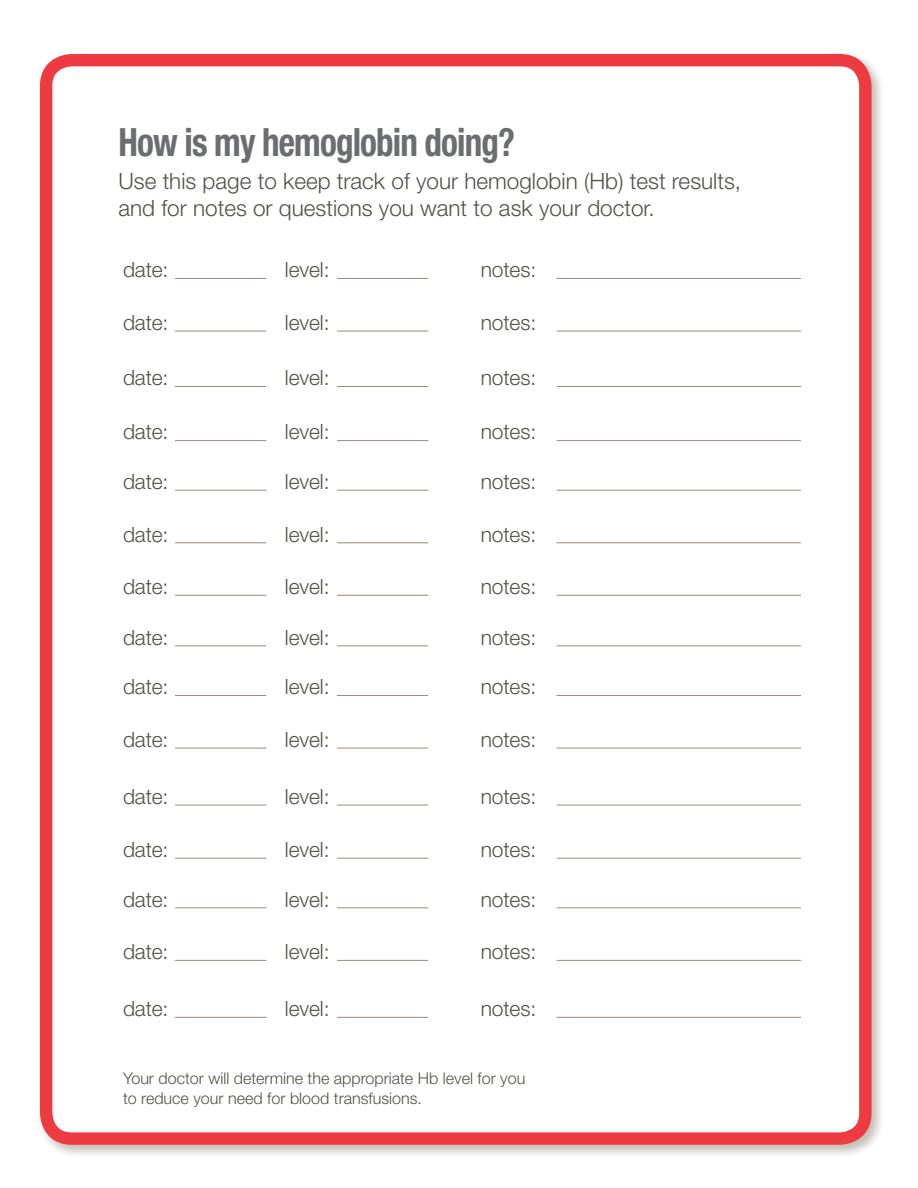
<style>
.page{position:relative;width:918px;height:1188px;background:#fff}
.page>*{position:absolute;margin:0;border:0;box-sizing:border-box;transform-origin:0 0}
.t1{font:700 condensed 39px "Helvetica Neue LT Std";letter-spacing:-.025em;color:#6c6d70;scale:.9 1}
.t2{font:300 22.5px/27px "Helvetica Neue LT Std";color:#535249}
.t3{font:300 21px "Helvetica Neue LT Std";letter-spacing:-.005em;color:#535249}
.t4{font:300 16.2px/19.5px "Helvetica Neue LT Std";color:#535249}
</style>
<div class="page">
<div style="left:37px;top:51px;width:847px;height:1107px;background:#998b7d;opacity:.55"></div>
<div style="left:46px;top:60px;width:819px;height:1079px;background:#fff;border-radius:26px"></div>
<div style="left:40px;top:54px;width:832px;height:1091px;border:12px solid #ee3a41;border-radius:26px"></div>
<hr style="left:175px;top:278px;width:91px;height:1px;background:#998b7d">
<hr style="left:337px;top:278px;width:91px;height:1px;background:#998b7d">
<hr style="left:175px;top:331px;width:91px;height:1px;background:#998b7d">
<hr style="left:337px;top:331px;width:91px;height:1px;background:#998b7d">
<hr style="left:175px;top:386px;width:91px;height:1px;background:#998b7d">
<hr style="left:337px;top:386px;width:91px;height:1px;background:#998b7d">
<hr style="left:175px;top:440px;width:91px;height:1px;background:#998b7d">
<hr style="left:337px;top:440px;width:91px;height:1px;background:#998b7d">
<hr style="left:175px;top:490px;width:91px;height:1px;background:#998b7d">
<hr style="left:337px;top:490px;width:91px;height:1px;background:#998b7d">
<hr style="left:175px;top:542px;width:91px;height:1px;background:#998b7d">
<hr style="left:337px;top:542px;width:91px;height:1px;background:#998b7d">
<hr style="left:175px;top:595px;width:91px;height:1px;background:#998b7d">
<hr style="left:337px;top:595px;width:91px;height:1px;background:#998b7d">
<hr style="left:557px;top:278px;width:244px;height:1px;background:#998b7d">
<hr style="left:557px;top:331px;width:244px;height:1px;background:#998b7d">
<hr style="left:557px;top:386px;width:244px;height:1px;background:#998b7d">
<hr style="left:557px;top:440px;width:244px;height:1px;background:#998b7d">
<hr style="left:557px;top:490px;width:244px;height:1px;background:#998b7d">
<hr style="left:557px;top:542px;width:244px;height:1px;background:#998b7d">
<hr style="left:557px;top:595px;width:244px;height:1px;background:#998b7d">
<hr style="left:175px;top:646px;width:91px;height:1px;background:#998b7d">
<hr style="left:175px;top:858px;width:91px;height:1px;background:#998b7d">
<hr style="left:337px;top:646px;width:91px;height:1px;background:#998b7d">
<hr style="left:337px;top:858px;width:91px;height:1px;background:#998b7d">
<hr style="left:175px;top:695px;width:91px;height:1px;background:#998b7d">
<hr style="left:175px;top:907px;width:91px;height:1px;background:#998b7d">
<hr style="left:337px;top:695px;width:91px;height:1px;background:#998b7d">
<hr style="left:337px;top:907px;width:91px;height:1px;background:#998b7d">
<hr style="left:175px;top:748px;width:91px;height:1px;background:#998b7d">
<hr style="left:175px;top:960px;width:91px;height:1px;background:#998b7d">
<hr style="left:337px;top:748px;width:91px;height:1px;background:#998b7d">
<hr style="left:337px;top:960px;width:91px;height:1px;background:#998b7d">
<hr style="left:175px;top:805px;width:91px;height:1px;background:#998b7d">
<hr style="left:175px;top:1017px;width:91px;height:1px;background:#998b7d">
<hr style="left:337px;top:805px;width:91px;height:1px;background:#998b7d">
<hr style="left:337px;top:1017px;width:91px;height:1px;background:#998b7d">
<hr style="left:557px;top:646px;width:244px;height:1px;background:#998b7d">
<hr style="left:557px;top:858px;width:244px;height:1px;background:#998b7d">
<hr style="left:557px;top:695px;width:244px;height:1px;background:#998b7d">
<hr style="left:557px;top:907px;width:244px;height:1px;background:#998b7d">
<hr style="left:557px;top:748px;width:244px;height:1px;background:#998b7d">
<hr style="left:557px;top:960px;width:244px;height:1px;background:#998b7d">
<hr style="left:557px;top:805px;width:244px;height:1px;background:#998b7d">
<hr style="left:557px;top:1017px;width:244px;height:1px;background:#998b7d">
<h1 class="t1" style="left:118px;top:118px;width:442px">How is my hemoglobin doing?</h1>
<p class="t2" style="left:118px;top:167px;width:624px">Use this page to keep track of your hemoglobin (Hb) test results, and for notes or questions you want to ask your doctor.</p>
<p class="t3" style="left:123px;top:257px;width:47px">date:</p>
<p class="t3" style="left:285px;top:257px;width:46px">level:</p>
<p class="t3" style="left:123px;top:310px;width:47px">date:</p>
<p class="t3" style="left:285px;top:310px;width:46px">level:</p>
<p class="t3" style="left:481px;top:257px;width:57px">notes:</p>
<p class="t3" style="left:481px;top:310px;width:57px">notes:</p>
<p class="t3" style="left:123px;top:365px;width:47px">date:</p>
<p class="t3" style="left:285px;top:365px;width:46px">level:</p>
<p class="t3" style="left:123px;top:419px;width:47px">date:</p>
<p class="t3" style="left:285px;top:419px;width:46px">level:</p>
<p class="t3" style="left:123px;top:469px;width:47px">date:</p>
<p class="t3" style="left:285px;top:469px;width:46px">level:</p>
<p class="t3" style="left:123px;top:521px;width:47px">date:</p>
<p class="t3" style="left:285px;top:521px;width:46px">level:</p>
<p class="t3" style="left:123px;top:574px;width:47px">date:</p>
<p class="t3" style="left:285px;top:574px;width:46px">level:</p>
<p class="t3" style="left:481px;top:365px;width:57px">notes:</p>
<p class="t3" style="left:481px;top:419px;width:57px">notes:</p>
<p class="t3" style="left:481px;top:469px;width:57px">notes:</p>
<p class="t3" style="left:481px;top:521px;width:57px">notes:</p>
<p class="t3" style="left:481px;top:574px;width:57px">notes:</p>
<p class="t3" style="left:123px;top:624px;width:47px">date:</p>
<p class="t3" style="left:285px;top:624px;width:46px">level:</p>
<p class="t3" style="left:481px;top:624px;width:57px">notes:</p>
<p class="t3" style="left:123px;top:674px;width:47px">date:</p>
<p class="t3" style="left:285px;top:674px;width:46px">level:</p>
<p class="t3" style="left:481px;top:674px;width:57px">notes:</p>
<p class="t3" style="left:123px;top:727px;width:47px">date:</p>
<p class="t3" style="left:285px;top:727px;width:46px">level:</p>
<p class="t3" style="left:481px;top:727px;width:57px">notes:</p>
<p class="t3" style="left:123px;top:784px;width:47px">date:</p>
<p class="t3" style="left:285px;top:784px;width:46px">level:</p>
<p class="t3" style="left:481px;top:784px;width:57px">notes:</p>
<p class="t3" style="left:123px;top:837px;width:47px">date:</p>
<p class="t3" style="left:285px;top:837px;width:46px">level:</p>
<p class="t3" style="left:481px;top:837px;width:57px">notes:</p>
<p class="t3" style="left:123px;top:886px;width:47px">date:</p>
<p class="t3" style="left:285px;top:886px;width:46px">level:</p>
<p class="t3" style="left:481px;top:886px;width:57px">notes:</p>
<p class="t3" style="left:123px;top:939px;width:47px">date:</p>
<p class="t3" style="left:285px;top:939px;width:46px">level:</p>
<p class="t3" style="left:481px;top:939px;width:57px">notes:</p>
<p class="t3" style="left:123px;top:996px;width:47px">date:</p>
<p class="t3" style="left:285px;top:996px;width:46px">level:</p>
<p class="t3" style="left:481px;top:996px;width:57px">notes:</p>
<p class="t4" style="left:123px;top:1068px;width:404px">Your doctor will determine the appropriate Hb level for you to reduce your need for blood transfusions.</p>
</div>
